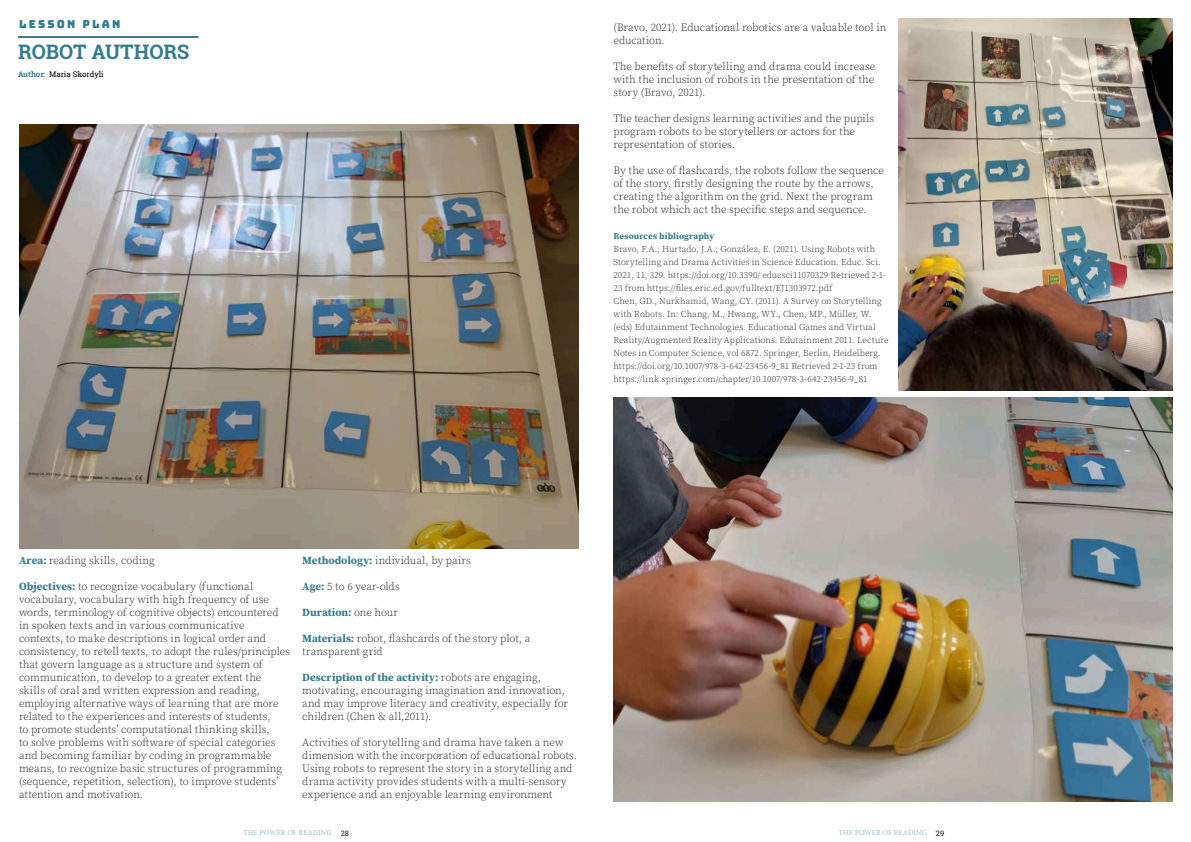
<style>
.page{position:relative;width:1191px;height:842px;background:#fff}
.page>*{position:absolute;margin:0;border:0;box-sizing:border-box;transform-origin:0 0}
.t1{font:700 20px "Roboto Slab";color:#337c8c}
.t2{font:300 11px/13px "Source Serif Pro";letter-spacing:-.005em;color:#231f20}
.t3{font:700 11px "Source Serif Pro";letter-spacing:.005em;color:#337c8c}
.t4{font:11px "Bungee";letter-spacing:.2em;color:#337c8c}
.t5{font:300 9px/13px "Source Serif Pro";letter-spacing:.005em;color:#231f20}
.t6{font:700 9px "Source Serif Pro";letter-spacing:.005em;color:#337c8c}
.t7{font:7.8px "Roboto Slab";color:#000}
.t8{font:7.4px "Minion Pro";letter-spacing:.01em;color:#93bcce}
.s1{font-weight:700;color:#337c8c}
.s2{font-weight:300;color:#231f20}
.s3{font-family:"Roboto Slab";color:#231f20}
</style>
<div class="page">
<hr style="left:18px;top:36px;width:180px;height:2px;background:#337c8c">
<img style="left:19px;top:125px;width:559px;height:423px">
<img style="left:898px;top:18px;width:275px;height:372px">
<img style="left:613px;top:397px;width:559px;height:404px">
<p class="t4" style="left:19px;top:17px;width:103px">LESSON PLAN</p>
<h1 class="t1" style="left:18px;top:38px;width:173px">ROBOT AUTHORS</h1>
<p class="t7" style="left:18px;top:69px;width:87px"><span class="s1">Author:</span> Maria Skordyli</p>
<p class="t2" style="left:613px;top:21px;width:274px">(Bravo, 2021). Educational robotics are a valuable tool in education.</p>
<p class="t2" style="left:613px;top:60px;width:263px;text-align:justify">The benefits of storytelling and drama could increase with the inclusion of robots in the presentation of the story (Bravo, 2021).</p>
<p class="t2" style="left:613px;top:112px;width:262px">The teacher designs learning activities and the pupils program robots to be storytellers or actors for the representation of stories.</p>
<p class="t2" style="left:613px;top:164px;width:272px">By the use of flashcards, the robots follow the sequence of the story, firstly designing the route by the arrows, creating the algorithm on the grid. Next the program the robot which act the specific steps and sequence.</p>
<p class="t6" style="left:613px;top:230px;width:102px">Resources bibliography</p>
<p class="t5" style="left:613px;top:243px;width:277px">Bravo, F.A.; Hurtado, J.A.; González, E. (2021). Using Robots with Storytelling and Drama Activities in Science Education. Educ. Sci.<br>2021, 11, 329. https://doi.org/10.3390/ educsci11070329 Retrieved 2-1- 23 from https://files.eric.ed.gov/fulltext/EJ1303972.pdf<br>Chen, GD., Nurkhamid, Wang, CY. (2011). A Survey on Storytelling with Robots. In: Chang, M., Hwang, WY., Chen, MP., Müller, W. (eds) Edutainment Technologies. Educational Games and Virtual Reality/Augmented Reality Applications. Edutainment 2011. Lecture Notes in Computer Science, vol 6872. Springer, Berlin, Heidelberg. https://doi.org/10.1007/978-3-642-23456-9_81 Retrieved 2-1-23 from https://link.springer.com/chapter/10.1007/978-3-642-23456-9_81</p>
<p class="t2" style="left:19px;top:554px;width:137px"><span class="s1">Area:</span> reading skills, coding</p>
<p class="t2" style="left:19px;top:580px;width:272px"><span class="s1">Objectives:</span> to recognize vocabulary (functional vocabulary, vocabulary with high frequency of use words, terminology of cognitive objects) encountered in spoken texts and in various communicative contexts, to make descriptions in logical order and consistency, to retell texts, το adopt the rules/principles that govern language as a structure and system of communication, to develop to a greater extent the skills of oral and written expression and reading, employing alternative ways of learning that are more related to the experiences and interests of students,<br>to promote students’ computational thinking skills,<br>to solve problems with software of special categories and becoming familiar by coding in programmable means, to recognize basic structures of programming (sequence, repetition, selection), to improve students’ attention and motivation.</p>
<p class="t2" style="left:302px;top:554px;width:170px"><span class="s1">Methodology:</span> individual, by pairs</p>
<p class="t2" style="left:302px;top:580px;width:99px"><span class="s1">Age:</span> 5 to 6 year-olds</p>
<p class="t3" style="left:302px;top:605px;width:97px">Duration: <span class="s2">one hour</span></p>
<p class="t2" style="left:302px;top:632px;width:230px"><span class="s1">Materials:</span> robot, flashcards of the story plot, a transparent grid</p>
<p class="t2" style="left:302px;top:671px;width:267px"><span class="s1">Description of the activity:</span> robots are engaging, motivating, encouraging imagination and innovation, and may improve literacy and creativity, especially for children (Chen &amp; all,2011).</p>
<p class="t2" style="left:302px;top:736px;width:276px">Activities of storytelling and drama have taken a new dimension with the incorporation of educational robots.<br>Using robots to represent the story in a storytelling and drama activity provides students with a multi-sensory experience and an enjoyable learning environment</p>
<p class="t8" style="left:243px;top:827px;width:107px">THE POWER OF READING <span class="s3">28</span></p>
<p class="t8" style="left:838px;top:827px;width:107px">THE POWER OF READING <span class="s3">29</span></p>
</div>
